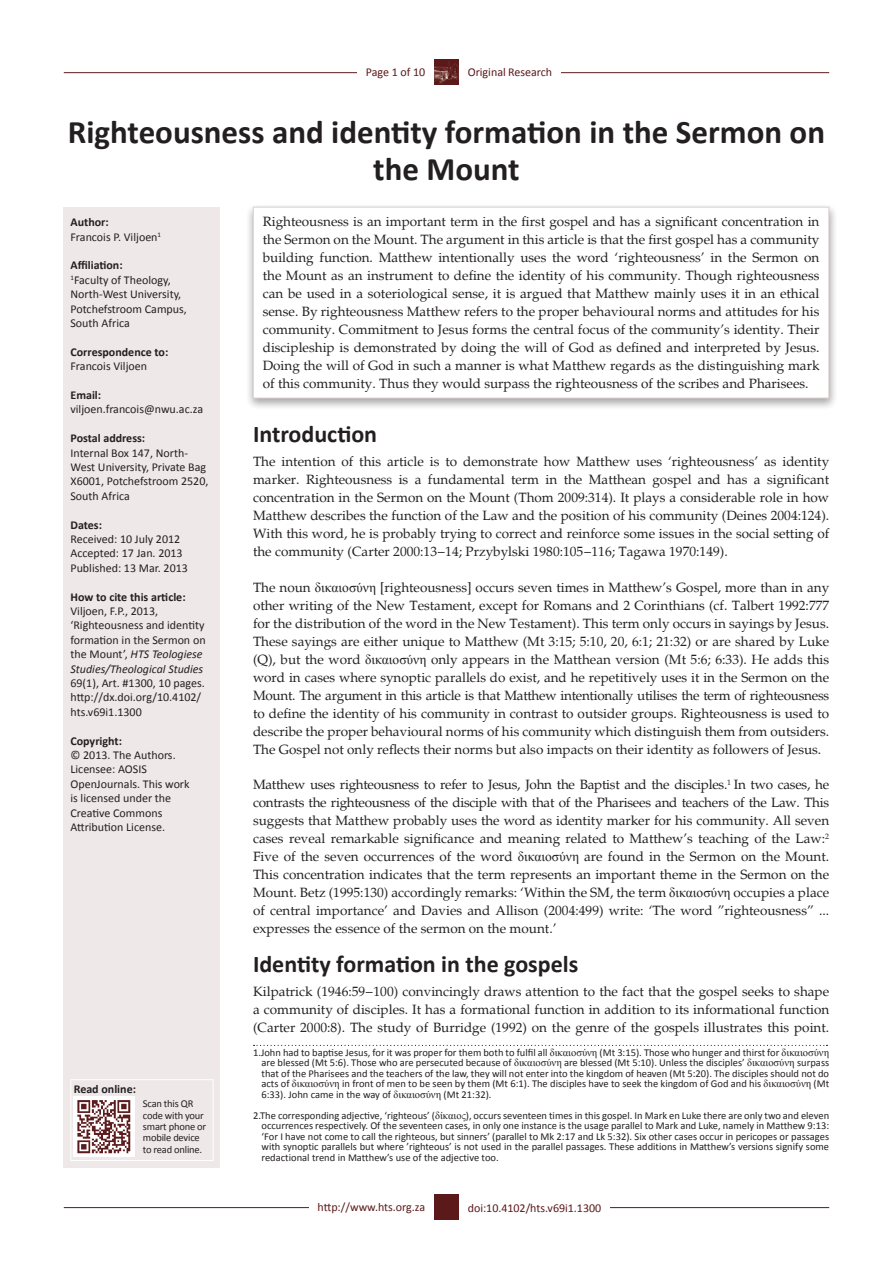
<style>
.page{position:relative;width:893px;height:1263px;background:#fff}
.page>*{position:absolute;margin:0;border:0;box-sizing:border-box;transform-origin:0 0}
.t1{font:700 33px/37.5px "Calibri";color:#231f20;text-align:center}
.t2{font:700 24px "Calibri";color:#231f20}
.t3{font:13.5px/18px "Palatino";color:#231f20;text-align:justify}
.Side_bar{font:12px/14.4px "Calibri";color:#231f20}
.Side_bar-2{font:700 12px "Calibri";color:#231f20}
.t4{font:12px "Calibri";color:#5c191a}
.Footnote_1-9{font:10.5px/10.5px "Calibri";color:#231f20;text-align:justify}
.Footnote_1-9-2{font:10.5px/11.2px "Calibri";letter-spacing:-.02em;color:#231f20}
.s1{font-family:"Times New Roman"}
.s2{font-style:italic}
</style>
<div class="page">
<hr style="left:64px;top:72px;width:765px;height:1px;background:#5c191a">
<img style="left:434px;top:59px;width:25px;height:26px">
<div style="left:459px;top:58px;width:102px;height:27px;background:#fff"></div>
<hr style="left:64px;top:1207px;width:765px;height:1px;background:#5c191a">
<div style="left:434px;top:1194px;width:25px;height:26px;background:#5c191a"></div>
<div style="left:309px;top:1192px;width:125px;height:28px;background:#fff"></div>
<div style="left:459px;top:1194px;width:151px;height:26px;background:#fff"></div>
<div style="left:64px;top:207px;width:156px;height:960px;background:#efe8e8"></div>
<div style="left:245px;top:202px;width:593px;height:208px;background:#231f20;opacity:.75"></div>
<div style="left:253px;top:207px;width:576px;height:191px;background:#fff"></div>
<svg style="left:254px;top:1045px;width:573px;height:1px"></svg>
<div style="left:357px;top:59px;width:77px;height:26px;background:#fff"></div>
<div style="left:70px;top:1079px;width:143px;height:82px;border:1px solid #fff"></div>
<img style="left:74px;top:1096px;width:60px;height:61px">
<p class="t4" style="left:366px;top:65px;width:61px">Page 1 of 10</p>
<p class="t4" style="left:468px;top:65px;width:86px">Original Research</p>
<p class="t1" style="left:68px;top:113px;width:759px">Righteousness and identity formation in the Sermon on the Mount</p>
<p class="t3" style="left:263px;top:213px;width:558px">Righteousness is an important term in the first gospel and has a significant concentration in the Sermon on the Mount. The argument in this article is that the first gospel has a community building function. Matthew intentionally uses the word ‘righteousness’ in the Sermon on the Mount as an instrument to define the identity of his community. Though righteousness can be used in a soteriological sense, it is argued that Matthew mainly uses it in an ethical sense. By righteousness Matthew refers to the proper behavioural norms and attitudes for his community. Commitment to Jesus forms the central focus of the community’s identity. Their discipleship is demonstrated by doing the will of God as defined and interpreted by Jesus.<br>Doing the will of God in such a manner is what Matthew regards as the distinguishing mark of this community. Thus they would surpass the righteousness of the scribes and Pharisees.</p>
<p class="t2" style="left:253px;top:419px;width:126px">Introduction</p>
<p class="t3" style="left:253px;top:453px;width:578px">The intention of this article is to demonstrate how Matthew uses ‘righteousness’ as identity marker. Righteousness is a fundamental term in the Matthean gospel and has a significant concentration in the Sermon on the Mount (Thom 2009:314). It plays a considerable role in how Matthew describes the function of the Law and the position of his community (Deines 2004:124).<br>With this word, he is probably trying to correct and reinforce some issues in the social setting of the community (Carter 2000:13−14; Przybylski 1980:105−116; Tagawa 1970:149).</p>
<p class="t3" style="left:253px;top:579px;width:578px">The noun <span class="s1">δικαιοσύνη</span> [righteousness] occurs seven times in Matthew’s Gospel, more than in any other writing of the New Testament, except for Romans and 2 Corinthians (cf. Talbert 1992:777 for the distribution of the word in the New Testament). This term only occurs in sayings by Jesus.<br>These sayings are either unique to Matthew (Mt 3:15; 5:10, 20, 6:1; 21:32) or are shared by Luke (Q), but the word <span class="s1">δικαιοσύνη</span> only appears in the Matthean version (Mt 5:6; 6:33). He adds this word in cases where synoptic parallels do exist, and he repetitively uses it in the Sermon on the Mount. The argument in this article is that Matthew intentionally utilises the term of righteousness to define the identity of his community in contrast to outsider groups. Righteousness is used to describe the proper behavioural norms of his community which distinguish them from outsiders.<br>The Gospel not only reflects their norms but also impacts on their identity as followers of Jesus.</p>
<p class="t3" style="left:253px;top:776px;width:578px">Matthew uses righteousness to refer to Jesus, John the Baptist and the disciples.<sup>1</sup> In two cases, he contrasts the righteousness of the disciple with that of the Pharisees and teachers of the Law. This suggests that Matthew probably uses the word as identity marker for his community. All seven cases reveal remarkable significance and meaning related to Matthew’s teaching of the Law:<sup>2<br></sup>Five of the seven occurrences of the word <span class="s1">δικαιοσύνη</span> are found in the Sermon on the Mount.<br>This concentration indicates that the term represents an important theme in the Sermon on the Mount. Betz (1995:130) accordingly remarks: ‘Within the SM, the term <span class="s1">δικαιοσύνη</span> occupies a place of central importance’ and Davies and Allison (2004:499) write: ‘The word ”righteousness” ... expresses the essence of the sermon on the mount.’</p>
<p class="t2" style="left:253px;top:949px;width:327px">Identity formation in the gospels</p>
<p class="t3" style="left:253px;top:983px;width:578px">Kilpatrick (1946:59−100) convincingly draws attention to the fact that the gospel seeks to shape a community of disciples. It has a formational function in addition to its informational function (Carter 2000:8). The study of Burridge (1992) on the genre of the gospels illustrates this point.</p>
<p class="Footnote_1-9" style="left:261px;top:1047px;width:569px;text-indent:-9px">1.John had to baptise Jesus, for it was proper for them both to fulfil all <span class="s1">δικαιοσύνη</span> (Mt 3:15). Those who hunger and thirst for <span class="s1">δικαιοσύνη </span>are blessed (Mt 5:6). Those who are persecuted because of <span class="s1">δικαιοσύνη</span> are blessed (Mt 5:10). Unless the disciples’ <span class="s1">δικαιοσύνη</span> surpass that of the Pharisees and the teachers of the law, they will not enter into the kingdom of heaven (Mt 5:20). The disciples should not do acts of <span class="s1">δικαιοσύνη</span> in front of men to be seen by them (Mt 6:1). The disciples have to seek the kingdom of God and his <span class="s1">δικαιοσύνη</span> (Mt 6:33). John came in the way of <span class="s1">δικαιοσύνη</span> (Mt 21:32).</p>
<p class="Footnote_1-9" style="left:261px;top:1110px;width:569px;text-indent:-9px">2.The corresponding adjective, ‘righteous’ (<span class="s1">δίκαιος</span>), occurs seventeen times in this gospel. In Mark en Luke there are only two and eleven occurrences respectively. Of the seventeen cases, in only one instance is the usage parallel to Mark and Luke, namely in Matthew 9:13: ‘For I have not come to call the righteous, but sinners’ (parallel to Mk 2:17 and Lk 5:32). Six other cases occur in pericopes or passages with synoptic parallels but where ’righteous’ is not used in the parallel passages. These additions in Matthew’s versions signify some redactional trend in Matthew’s use of the adjective too.</p>
<p class="Side_bar-2" style="left:70px;top:214px;width:40px">Author:</p>
<p class="Side_bar" style="left:70px;top:229px;width:92px">Francois P. Viljoen<sup>1</sup></p>
<p class="Side_bar-2" style="left:70px;top:258px;width:54px">Affiliation:</p>
<p class="Side_bar" style="left:70px;top:273px;width:118px"><sup>1</sup>Faculty of Theology,<br>North-West University,<br>Potchefstroom Campus,<br>South Africa</p>
<p class="Side_bar-2" style="left:70px;top:344px;width:99px">Correspondence to:</p>
<p class="Side_bar" style="left:70px;top:359px;width:78px">Francois Viljoen</p>
<p class="Side_bar-2" style="left:70px;top:387px;width:32px">Email:</p>
<p class="Side_bar" style="left:70px;top:402px;width:134px">viljoen.francois@nwu.ac.za</p>
<p class="Side_bar-2" style="left:70px;top:430px;width:76px">Postal address:</p>
<p class="Side_bar" style="left:70px;top:445px;width:140px">Internal Box 147, North-<br>West University, Private Bag<br>X6001, Potchefstroom 2520,<br>South Africa</p>
<p class="Side_bar-2" style="left:70px;top:517px;width:33px">Dates:</p>
<p class="Side_bar" style="left:70px;top:532px;width:111px">Received: 10 July 2012</p>
<p class="Side_bar" style="left:70px;top:546px;width:114px">Accepted: 17 Jan. 2013</p>
<p class="Side_bar" style="left:70px;top:561px;width:119px">Published: 13 Mar. 2013</p>
<p class="Side_bar-2" style="left:70px;top:589px;width:117px">How to cite this article:</p>
<p class="Side_bar" style="left:70px;top:604px;width:137px">Viljoen, F.P., 2013, ‘Righteousness and identity formation in the Sermon on the Mount’, <span class="s2">HTS Teologiese<br>Studies/Theological Studies<br></span>69(1), Art. #1300, 10 pages. http://dx.doi.org/10.4102/ hts.v69i1.1300</p>
<p class="Side_bar-2" style="left:70px;top:733px;width:53px">Copyright:</p>
<p class="Side_bar" style="left:70px;top:748px;width:107px">© 2013. The Authors.</p>
<p class="Side_bar" style="left:70px;top:762px;width:121px">Licensee: AOSIS<br>OpenJournals. This work</p>
<p class="Side_bar" style="left:70px;top:791px;width:102px">is licensed under the</p>
<p class="Side_bar" style="left:70px;top:805px;width:93px">Creative Commons</p>
<p class="Side_bar" style="left:70px;top:820px;width:96px">Attribution License.</p>
<p class="Side_bar-2" style="left:74px;top:1082px;width:64px">Read online:</p>
<p class="Footnote_1-9-2" style="left:143px;top:1098px;width:65px">Scan this QR code with your smart phone or mobile device to read online.</p>
<p class="t4" style="left:318px;top:1199px;width:109px">http://www.hts.org.za</p>
<p class="t4" style="left:468px;top:1200px;width:135px">doi:10.4102/hts.v69i1.1300</p>
</div>
